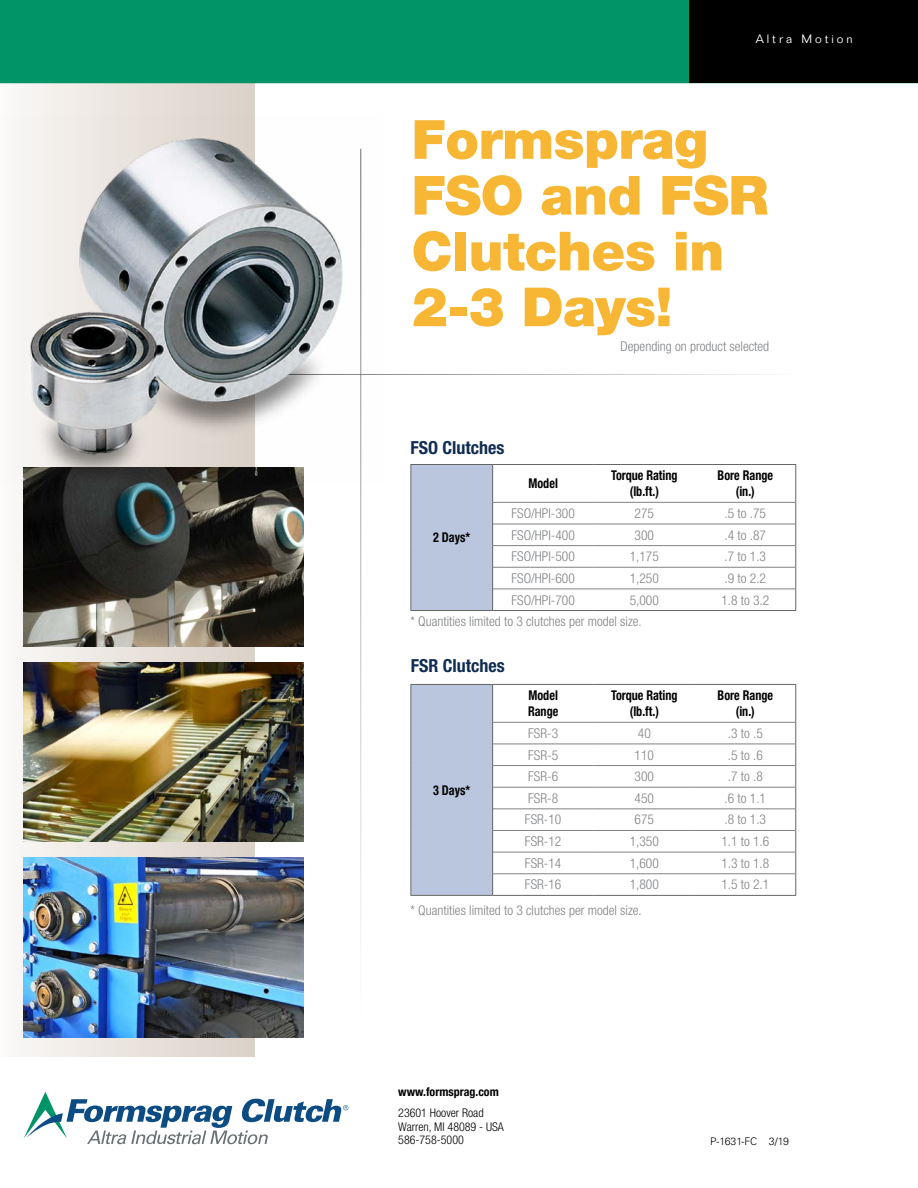
<style>
.page{position:relative;width:918px;height:1188px;background:#fff}
.page>*{position:absolute;margin:0;border:0;box-sizing:border-box;transform-origin:0 0}
.t1{font:900 54px/55.8px "Helvetica Neue LT Std";letter-spacing:-.01em;color:#f7b633}
.t2{font:700 condensed 18px "Helvetica Neue LT Std";color:#102c52}
.t3{font:300 condensed 13.5px "Helvetica Neue LT Std";color:#808285}
.t4{font:700 condensed 13.5px/16.2px "Helvetica Neue LT Std";color:#000;text-align:center;scale:.9 1}
.t5{font:300 condensed 12px "Helvetica Neue LT Std";color:#000}
.t6{font:700 condensed 12px "Helvetica Neue LT Std";color:#000}
.t7{font:300 12px "Folio Std";letter-spacing:.25em;color:#fff}
.t8{font:300 10.5px "Univers LT Std";color:#000}
</style>
<div class="page">
<hr style="left:360px;top:149px;width:1px;height:867px;background:#6d6e71">
<hr style="left:254px;top:374px;width:544px;height:1px;background:#6d6e71">
<div style="left:0;top:82px;width:254px;height:975px;background:linear-gradient(to right,#fbf9f7,#dad1c7)"></div>
<div style="left:0;top:0;width:918px;height:83px;background:#009467"></div>
<div style="left:689px;top:0;width:229px;height:82px;background:#000"></div>
<img style="left:24px;top:857px;width:280px;height:180px">
<img style="left:24px;top:662px;width:280px;height:180px">
<img style="left:24px;top:483px;width:280px;height:164px">
<img style="left:0;top:114px;width:383px;height:369px">
<div style="left:411px;top:464px;width:82px;height:147px;background:#bac6de"></div>
<hr style="left:493px;top:464px;width:101px;height:1px;background:#666">
<hr style="left:594px;top:464px;width:101px;height:1px;background:#666">
<hr style="left:695px;top:464px;width:101px;height:1px;background:#666">
<hr style="left:795px;top:465px;width:1px;height:37px;background:#666">
<svg style="left:795px;top:502px;width:1px;height:108px"></svg>
<hr style="left:493px;top:502px;width:101px;height:1px;background:#808285">
<hr style="left:594px;top:502px;width:101px;height:1px;background:#808285">
<hr style="left:695px;top:502px;width:100px;height:1px;background:#808285">
<hr style="left:493px;top:524px;width:101px;height:1px;background:#808285">
<hr style="left:594px;top:524px;width:101px;height:1px;background:#808285">
<hr style="left:695px;top:524px;width:100px;height:1px;background:#808285">
<hr style="left:493px;top:545px;width:101px;height:1px;background:#808285">
<hr style="left:594px;top:545px;width:101px;height:1px;background:#808285">
<hr style="left:695px;top:545px;width:100px;height:1px;background:#808285">
<hr style="left:493px;top:567px;width:101px;height:1px;background:#808285">
<hr style="left:594px;top:567px;width:101px;height:1px;background:#808285">
<hr style="left:695px;top:567px;width:100px;height:1px;background:#808285">
<hr style="left:493px;top:589px;width:101px;height:1px;background:#808285">
<hr style="left:594px;top:589px;width:101px;height:1px;background:#808285">
<hr style="left:695px;top:589px;width:100px;height:1px;background:#808285">
<hr style="left:493px;top:610px;width:101px;height:1px;background:#666">
<hr style="left:594px;top:610px;width:101px;height:1px;background:#666">
<hr style="left:695px;top:610px;width:101px;height:1px;background:#666">
<hr style="left:410px;top:464px;width:83px;height:1px;background:#666">
<hr style="left:410px;top:465px;width:1px;height:37px;background:#666">
<hr style="left:492px;top:465px;width:1px;height:37px;background:#666">
<svg style="left:410px;top:502px;width:1px;height:108px"></svg>
<svg style="left:492px;top:502px;width:1px;height:108px"></svg>
<hr style="left:410px;top:610px;width:83px;height:1px;background:#666">
<div style="left:411px;top:684px;width:82px;height:211px;background:#bac6de"></div>
<hr style="left:493px;top:684px;width:101px;height:1px;background:#666">
<hr style="left:594px;top:684px;width:101px;height:1px;background:#666">
<hr style="left:695px;top:684px;width:101px;height:1px;background:#666">
<hr style="left:795px;top:685px;width:1px;height:37px;background:#666">
<svg style="left:795px;top:722px;width:1px;height:173px"></svg>
<hr style="left:493px;top:722px;width:101px;height:1px;background:#808285">
<hr style="left:594px;top:722px;width:101px;height:1px;background:#808285">
<hr style="left:695px;top:722px;width:100px;height:1px;background:#808285">
<hr style="left:493px;top:744px;width:101px;height:1px;background:#808285">
<hr style="left:594px;top:744px;width:101px;height:1px;background:#808285">
<hr style="left:695px;top:744px;width:100px;height:1px;background:#808285">
<hr style="left:493px;top:765px;width:101px;height:1px;background:#808285">
<hr style="left:594px;top:765px;width:101px;height:1px;background:#808285">
<hr style="left:695px;top:765px;width:100px;height:1px;background:#808285">
<hr style="left:493px;top:787px;width:101px;height:1px;background:#808285">
<hr style="left:594px;top:787px;width:101px;height:1px;background:#808285">
<hr style="left:695px;top:787px;width:100px;height:1px;background:#808285">
<hr style="left:493px;top:808px;width:101px;height:1px;background:#808285">
<hr style="left:594px;top:808px;width:101px;height:1px;background:#808285">
<hr style="left:695px;top:808px;width:100px;height:1px;background:#808285">
<hr style="left:493px;top:830px;width:101px;height:1px;background:#808285">
<hr style="left:594px;top:830px;width:101px;height:1px;background:#808285">
<hr style="left:695px;top:830px;width:100px;height:1px;background:#808285">
<hr style="left:493px;top:852px;width:101px;height:1px;background:#808285">
<hr style="left:594px;top:852px;width:101px;height:1px;background:#808285">
<hr style="left:695px;top:852px;width:100px;height:1px;background:#808285">
<hr style="left:493px;top:873px;width:101px;height:1px;background:#808285">
<hr style="left:594px;top:873px;width:101px;height:1px;background:#808285">
<hr style="left:695px;top:873px;width:100px;height:1px;background:#808285">
<hr style="left:493px;top:895px;width:101px;height:1px;background:#666">
<hr style="left:594px;top:895px;width:101px;height:1px;background:#666">
<hr style="left:695px;top:895px;width:101px;height:1px;background:#666">
<hr style="left:410px;top:684px;width:83px;height:1px;background:#666">
<hr style="left:410px;top:685px;width:1px;height:37px;background:#666">
<hr style="left:492px;top:685px;width:1px;height:37px;background:#666">
<svg style="left:410px;top:722px;width:1px;height:173px"></svg>
<svg style="left:492px;top:722px;width:1px;height:173px"></svg>
<hr style="left:410px;top:895px;width:83px;height:1px;background:#666">
<svg style="left:24px;top:1092px;width:324px;height:52px"></svg>
<p class="t7" style="left:756px;top:32px;width:99px">Altra Motion</p>
<p class="t1" style="left:412px;top:111px;width:358px">Formsprag<br>FSO and FSR<br>Clutches in<br>2-3 Days!</p>
<p class="t3" style="left:621px;top:338px;width:150px">Depending on product selected</p>
<p class="t2" style="left:410px;top:437px;width:95px">FSO Clutches</p>
<p class="t4" style="left:433px;top:529px;width:43px">2 Days*</p>
<p class="t4" style="left:528px;top:475px;width:34px">Model</p>
<p class="t4" style="left:611px;top:467px;width:75px">Torque Rating (lb.ft.)</p>
<p class="t4" style="left:718px;top:467px;width:63px">Bore Range (in.)</p>
<p class="t3" style="left:512px;top:505px;width:65px">FSO/HPI-300</p>
<p class="t3" style="left:635px;top:505px;width:21px">275</p>
<p class="t3" style="left:725px;top:505px;width:43px">.5 to .75</p>
<p class="t3" style="left:512px;top:527px;width:65px">FSO/HPI-400</p>
<p class="t3" style="left:635px;top:527px;width:21px">300</p>
<p class="t3" style="left:725px;top:527px;width:43px">.4 to .87</p>
<p class="t3" style="left:512px;top:549px;width:65px">FSO/HPI-500</p>
<p class="t3" style="left:630px;top:549px;width:31px">1,175</p>
<p class="t3" style="left:725px;top:549px;width:43px">.7 to 1.3</p>
<p class="t3" style="left:512px;top:570px;width:65px">FSO/HPI-600</p>
<p class="t3" style="left:630px;top:570px;width:31px">1,250</p>
<p class="t3" style="left:725px;top:570px;width:43px">.9 to 2.2</p>
<p class="t3" style="left:512px;top:592px;width:65px">FSO/HPI-700</p>
<p class="t3" style="left:630px;top:592px;width:31px">5,000</p>
<p class="t3" style="left:721px;top:592px;width:49px">1.8 to 3.2</p>
<p class="t3" style="left:410px;top:614px;width:233px">* Quantities limited to 3 clutches per model size.</p>
<p class="t2" style="left:411px;top:655px;width:95px">FSR Clutches</p>
<p class="t4" style="left:433px;top:782px;width:43px">3 Days*</p>
<p class="t4" style="left:528px;top:687px;width:35px;text-align:left">Model<br>Range</p>
<p class="t4" style="left:611px;top:687px;width:75px">Torque Rating (lb.ft.)</p>
<p class="t4" style="left:718px;top:687px;width:63px">Bore Range (in.)</p>
<p class="t3" style="left:528px;top:725px;width:31px">FSR-3</p>
<p class="t3" style="left:638px;top:725px;width:14px">40</p>
<p class="t3" style="left:728px;top:725px;width:36px">.3 to .5</p>
<p class="t3" style="left:528px;top:747px;width:31px">FSR-5</p>
<p class="t3" style="left:635px;top:747px;width:21px">110</p>
<p class="t3" style="left:728px;top:747px;width:36px">.5 to .6</p>
<p class="t3" style="left:528px;top:769px;width:31px">FSR-6</p>
<p class="t3" style="left:635px;top:769px;width:21px">300</p>
<p class="t3" style="left:728px;top:769px;width:36px">.7 to .8</p>
<p class="t3" style="left:528px;top:790px;width:31px">FSR-8</p>
<p class="t3" style="left:635px;top:790px;width:21px">450</p>
<p class="t3" style="left:725px;top:790px;width:43px">.6 to 1.1</p>
<p class="t3" style="left:525px;top:812px;width:38px">FSR-10</p>
<p class="t3" style="left:635px;top:812px;width:21px">675</p>
<p class="t3" style="left:725px;top:812px;width:43px">.8 to 1.3</p>
<p class="t3" style="left:525px;top:834px;width:38px">FSR-12</p>
<p class="t3" style="left:630px;top:834px;width:31px">1,350</p>
<p class="t3" style="left:721px;top:834px;width:49px">1.1 to 1.6</p>
<p class="t3" style="left:525px;top:855px;width:38px">FSR-14</p>
<p class="t3" style="left:630px;top:855px;width:31px">1,600</p>
<p class="t3" style="left:721px;top:855px;width:49px">1.3 to 1.8</p>
<p class="t3" style="left:525px;top:877px;width:38px">FSR-16</p>
<p class="t3" style="left:630px;top:877px;width:31px">1,800</p>
<p class="t3" style="left:721px;top:877px;width:49px">1.5 to 2.1</p>
<p class="t3" style="left:410px;top:902px;width:233px">* Quantities limited to 3 clutches per model size.</p>
<p class="t6" style="left:398px;top:1084px;width:102px">www.formsprag.com</p>
<p class="t5" style="left:398px;top:1106px;width:87px">23601 Hoover Road</p>
<p class="t5" style="left:398px;top:1120px;width:107px">Warren, MI 48089 - USA</p>
<p class="t5" style="left:398px;top:1133px;width:67px">586-758-5000</p>
<p class="t8" style="left:710px;top:1135px;width:80px">P-1631-FC 3/19</p>
</div>
